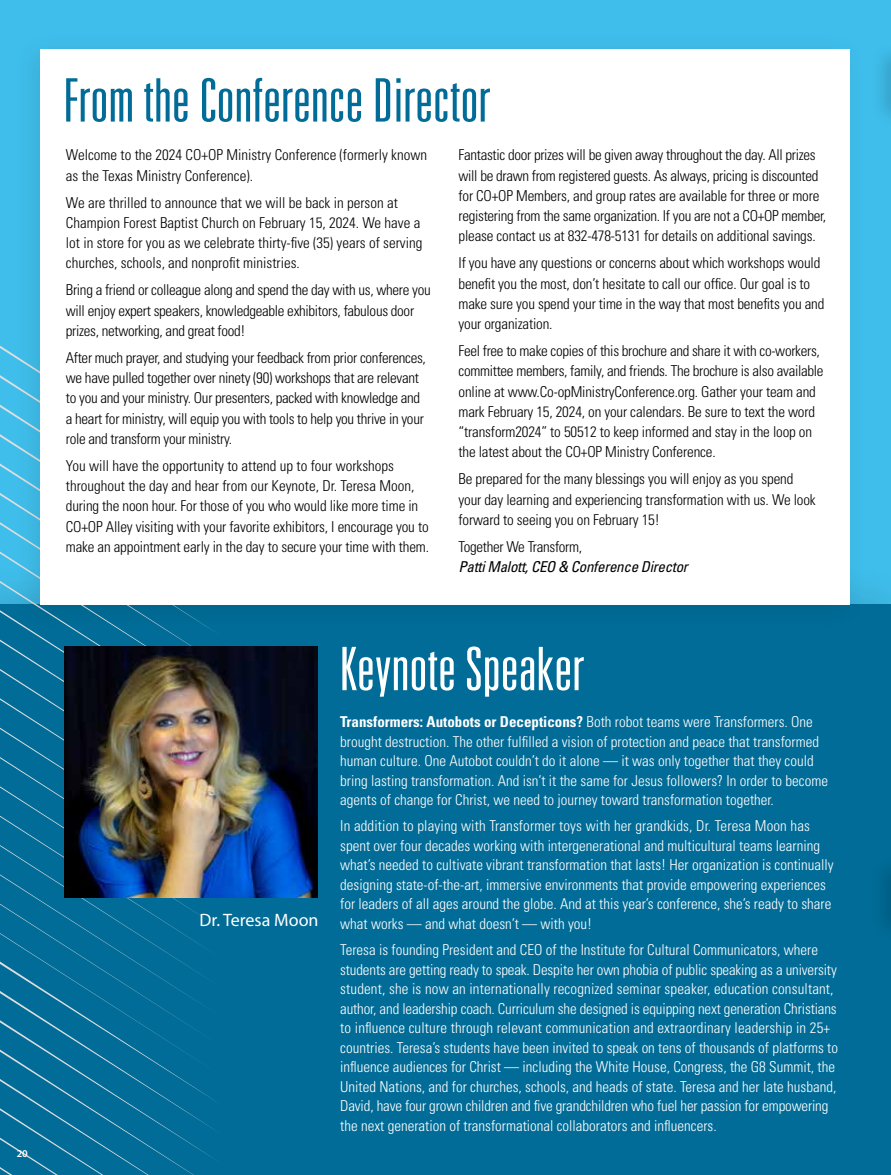
<style>
.page{position:relative;width:891px;height:1175px;background:#fff}
.page>*{position:absolute;margin:0;border:0;box-sizing:border-box;transform-origin:0 0}
.t1{font:300 ultra-condensed 60px "Univers LT Std";color:#006c97;scale:1.07 1}
.t2{font:300 ultra-condensed 60px "Univers LT Std";color:#fff;scale:1.07 1}
.t3{font:18px "Myriad Pro";color:#fff}
.t4{font:300 condensed 15px/20.2px "Univers LT Std";letter-spacing:-.01em;color:#000}
.t5{font:300 condensed 15px/19.5px "Univers LT Std";color:#fff}
.t6{font:italic condensed 15px "Univers LT Std";letter-spacing:-.02em;color:#000}
.t7{font:600 10.5px "Myriad Pro";color:#fff}
.s1{font-weight:700}
</style>
<div class="page">
<div style="left:0;top:0;width:891px;height:1174px;background:#3fbeeb"></div>
<div style="left:0;top:604px;width:891px;height:570px;background:#006c97"></div>
<svg style="left:0;top:345px;width:216px;height:421px"></svg>
<div style="left:12px;top:30px;width:856px;height:601px;background:#000;opacity:.09"></div>
<div style="left:40px;top:49px;width:810px;height:555px;background:#fff"></div>
<img style="left:65px;top:646px;width:252px;height:251px">
<div style="left:870px;top:41px;width:21px;height:87px;background:#000;opacity:.15"></div>
<hr style="left:890px;top:50px;width:1px;height:57px;background:#f8ad41">
<hr style="left:890px;top:863px;width:1px;height:57px;background:#9a64a9">
<p class="t7" style="left:17px;top:1147px;width:13px">20</p>
<h1 class="t1" style="left:63px;top:69px;width:402px">From the Conference Director</h1>
<p class="t4" style="left:66px;top:145px;width:363px">Welcome to the 2024 CO+OP Ministry Conference (formerly known as the Texas Ministry Conference).</p>
<p class="t4" style="left:66px;top:192px;width:358px">We are thrilled to announce that we will be back in person at Champion Forest Baptist Church on February 15, 2024. We have a lot in store for you as we celebrate thirty-five (35) years of serving churches, schools, and nonprofit ministries.</p>
<p class="t4" style="left:66px;top:280px;width:366px">Bring a friend or colleague along and spend the day with us, where you will enjoy expert speakers, knowledgeable exhibitors, fabulous door prizes, networking, and great food!</p>
<p class="t4" style="left:66px;top:347px;width:362px">After much prayer, and studying your feedback from prior conferences, we have pulled together over ninety (90) workshops that are relevant to you and your ministry. Our presenters, packed with knowledge and a heart for ministry, will equip you with tools to help you thrive in your role and transform your ministry.</p>
<p class="t4" style="left:66px;top:455px;width:365px">You will have the opportunity to attend up to four workshops throughout the day and hear from our Keynote, Dr. Teresa Moon, during the noon hour. For those of you who would like more time in CO+OP Alley visiting with your favorite exhibitors, I encourage you to make an appointment early in the day to secure your time with them.</p>
<p class="t4" style="left:459px;top:145px;width:369px">Fantastic door prizes will be given away throughout the day. All prizes will be drawn from registered guests. As always, pricing is discounted for CO+OP Members, and group rates are available for three or more registering from the same organization. If you are not a CO+OP member, please contact us at 832-478-5131 for details on additional savings.</p>
<p class="t4" style="left:459px;top:253px;width:367px">If you have any questions or concerns about which workshops would benefit you the most, don’t hesitate to call our office. Our goal is to make sure you spend your time in the way that most benefits you and your organization.</p>
<p class="t4" style="left:459px;top:341px;width:367px">Feel free to make copies of this brochure and share it with co-workers, committee members, family, and friends. The brochure is also available online at www.Co-opMinistryConference.org. Gather your team and mark February 15, 2024, on your calendars. Be sure to text the word “transform2024” to 50512 to keep informed and stay in the loop on the latest about the CO+OP Ministry Conference.</p>
<p class="t4" style="left:459px;top:469px;width:359px">Be prepared for the many blessings you will enjoy as you spend your day learning and experiencing transformation with us. We look forward to seeing you on February 15!</p>
<p class="t4" style="left:459px;top:536px;width:125px">Together We Transform,</p>
<p class="t6" style="left:459px;top:557px;width:231px">Patti Malott, CEO &amp; Conference Director</p>
<p class="t3" style="left:200px;top:910px;width:121px">Dr. Teresa Moon</p>
<h1 class="t2" style="left:339px;top:637px;width:232px">Keynote Speaker</h1>
<p class="t5" style="left:340px;top:712px;width:489px"><span class="s1">Transformers: Autobots or Decepticons?</span> Both robot teams were Transformers. One brought destruction. The other fulfilled a vision of protection and peace that transformed human culture. One Autobot couldn’t do it alone — it was only together that they could bring lasting transformation. And isn’t it the same for Jesus followers? In order to become agents of change for Christ, we need to journey toward transformation together.</p>
<p class="t5" style="left:340px;top:816px;width:495px">In addition to playing with Transformer toys with her grandkids, Dr. Teresa Moon has spent over four decades working with intergenerational and multicultural teams learning what’s needed to cultivate vibrant transformation that lasts! Her organization is continually designing state-of-the-art, immersive environments that provide empowering experiences for leaders of all ages around the globe. And at this year’s conference, she’s ready to share what works — and what doesn’t — with you!</p>
<p class="t5" style="left:340px;top:940px;width:499px">Teresa is founding President and CEO of the Institute for Cultural Communicators, where students are getting ready to speak. Despite her own phobia of public speaking as a university student, she is now an internationally recognized seminar speaker, education consultant, author, and leadership coach. Curriculum she designed is equipping next generation Christians to influence culture through relevant communication and extraordinary leadership in 25+ countries. Teresa’s students have been invited to speak on tens of thousands of platforms to influence audiences for Christ — including the White House, Congress, the G8 Summit, the United Nations, and for churches, schools, and heads of state. Teresa and her late husband, David, have four grown children and five grandchildren who fuel her passion for empowering the next generation of transformational collaborators and influencers.</p>
</div>
